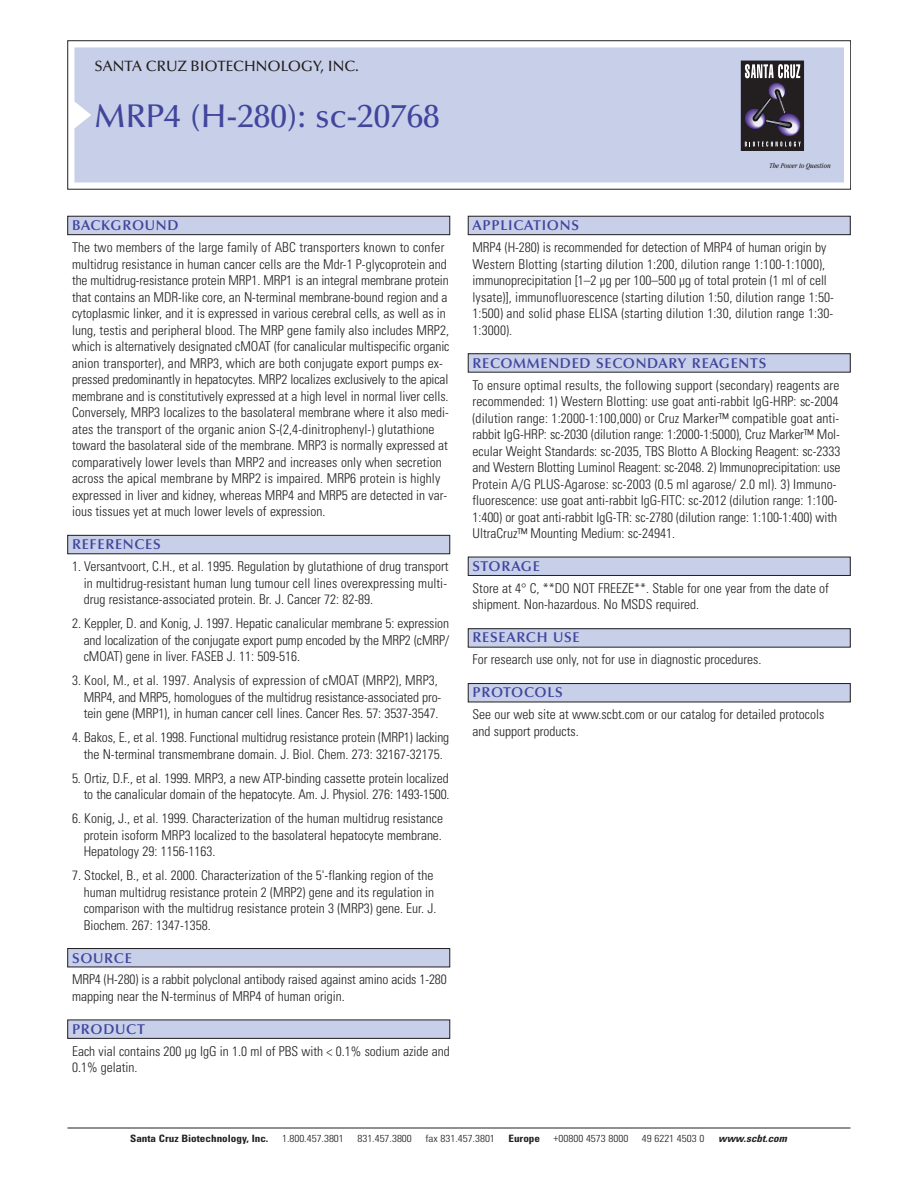
<style>
.page{position:relative;width:918px;height:1188px;background:#fff}
.page>*{position:absolute;margin:0;border:0;box-sizing:border-box;transform-origin:0 0}
.t1{font:500 33px "Optima";color:#41459c}
.t2{font:500 15px "Optima";color:#231f20}
.t3{font:600 14.25px "Optima";letter-spacing:.05em;color:#41459c}
.t4{font:300 condensed 13.5px/16.5px "Univers";color:#231f20}
.t5{font:300 condensed 10.2px "Univers";color:#231f20;scale:1.1 1}
.t6{font:700 condensed 10.2px "Univers";color:#231f20;scale:1.1 1}
.t7{font:italic 700 condensed 10.2px "Univers";color:#231f20;scale:1.1 1}
.t8{font:italic condensed 7.5px "Garamond";color:#231f20}
</style>
<div class="page">
<div style="left:74px;top:47px;width:770px;height:135px;background:#c7cfe9"></div>
<div style="left:741px;top:61px;width:62px;height:89px;background:#231f20"></div>
<div style="left:741px;top:61px;width:63px;height:90px;border:1px solid #231f20"></div>
<svg style="left:741px;top:64px;width:64px;height:83px"></svg>
<hr style="left:68px;top:1128px;width:782px;height:1px;background:#231f20">
<div style="left:68px;top:216px;width:382px;height:19px;background:#c7cfe9"></div>
<div style="left:68px;top:216px;width:382px;height:19px;border:1px solid #231f20"></div>
<div style="left:68px;top:535px;width:382px;height:19px;background:#c7cfe9"></div>
<div style="left:68px;top:535px;width:382px;height:19px;border:1px solid #231f20"></div>
<div style="left:68px;top:949px;width:382px;height:18px;background:#c7cfe9"></div>
<div style="left:68px;top:948px;width:382px;height:19px;border:1px solid #231f20"></div>
<div style="left:68px;top:1020px;width:382px;height:18px;background:#c7cfe9"></div>
<div style="left:68px;top:1020px;width:382px;height:19px;border:1px solid #231f20"></div>
<div style="left:468px;top:684px;width:382px;height:18px;background:#c7cfe9"></div>
<div style="left:468px;top:683px;width:382px;height:19px;border:1px solid #231f20"></div>
<div style="left:468px;top:629px;width:382px;height:18px;background:#c7cfe9"></div>
<div style="left:468px;top:628px;width:382px;height:19px;border:1px solid #231f20"></div>
<div style="left:468px;top:557px;width:382px;height:18px;background:#c7cfe9"></div>
<div style="left:468px;top:557px;width:382px;height:19px;border:1px solid #231f20"></div>
<div style="left:468px;top:354px;width:382px;height:18px;background:#c7cfe9"></div>
<div style="left:468px;top:216px;width:382px;height:19px;background:#c7cfe9"></div>
<div style="left:468px;top:216px;width:382px;height:19px;border:1px solid #231f20"></div>
<p class="t2" style="left:94px;top:60px;width:266px">SANTA CRUZ BIOTECHNOLOGY, INC.</p>
<h1 class="t1" style="left:94px;top:103px;width:347px">MRP4 (H-280): sc-20768</h1>
<p class="t3" style="left:72px;top:220px;width:108px">BACKGROUND</p>
<p class="t4" style="left:72px;top:241px;width:379px">The two members of the large family of ABC transporters known to confer multidrug resistance in human cancer cells are the Mdr-1 P-glycoprotein and the multidrug-resistance protein MRP1. MRP1 is an integral membrane protein that contains an MDR-like core, an N-terminal membrane-bound region and a cytoplasmic linker, and it is expressed in various cerebral cells, as well as in lung, testis and peripheral blood. The MRP gene family also includes MRP2, which is alternatively designated cMOAT (for canalicular multispecific organic anion transporter), and MRP3, which are both conjugate export pumps ex&shy;pressed predominantly in hepatocytes. MRP2 localizes exclusively to the apical membrane and is constitutively expressed at a high level in normal liver cells.<br>Conversely, MRP3 localizes to the basolateral membrane where it also medi&shy;ates the transport of the organic anion S-(2,4-dinitrophenyl-) glutathione toward the basolateral side of the membrane. MRP3 is normally expressed at comparatively lower levels than MRP2 and increases only when secretion across the apical membrane by MRP2 is impaired. MRP6 protein is highly expressed in liver and kidney, whereas MRP4 and MRP5 are detected in var&shy;ious tissues yet at much lower levels of expression.</p>
<p class="t3" style="left:72px;top:538px;width:90px">REFERENCES</p>
<p class="t4" style="left:84px;top:559px;width:366px;text-align:justify;text-indent:-12px">1. Versantvoort, C.H., et al. 1995. Regulation by glutathione of drug transport in multidrug-resistant human lung tumour cell lines overexpressing multi&shy;drug resistance-associated protein. Br. J. Cancer 72: 82-89.</p>
<p class="t4" style="left:84px;top:616px;width:367px;text-align:justify;text-indent:-12px">2. Keppler, D. and Konig, J. 1997. Hepatic canalicular membrane 5: expression and localization of the conjugate export pump encoded by the MRP2 (cMRP/ cMOAT) gene in liver. FASEB J. 11: 509-516.</p>
<p class="t4" style="left:84px;top:673px;width:359px;text-indent:-12px">3. Kool, M., et al. 1997. Analysis of expression of cMOAT (MRP2), MRP3,<br>MRP4, and MRP5, homologues of the multidrug resistance-associated pro&shy;tein gene (MRP1), in human cancer cell lines. Cancer Res. 57: 3537-3547.</p>
<p class="t4" style="left:72px;top:730px;width:379px;text-align:center">4. Bakos, E., et al. 1998. Functional multidrug resistance protein (MRP1) lacking the N-terminal transmembrane domain. J. Biol. Chem. 273: 32167-32175.</p>
<p class="t4" style="left:72px;top:771px;width:379px;text-align:right">5. Ortiz, D.F., et al. 1999. MRP3, a new ATP-binding cassette protein localized to the canalicular domain of the hepatocyte. Am. J. Physiol. 276: 1493-1500.</p>
<p class="t4" style="left:84px;top:811px;width:361px;text-align:justify;text-indent:-12px">6. Konig, J., et al. 1999. Characterization of the human multidrug resistance protein isoform MRP3 localized to the basolateral hepatocyte membrane.<br>Hepatology 29: 1156-1163.</p>
<p class="t4" style="left:84px;top:868px;width:354px;text-indent:-12px">7. Stockel, B., et al. 2000. Characterization of the 5'-flanking region of the human multidrug resistance protein 2 (MRP2) gene and its regulation in comparison with the multidrug resistance protein 3 (MRP3) gene. Eur. J.<br>Biochem. 267: 1347-1358.</p>
<p class="t3" style="left:72px;top:952px;width:61px">SOURCE</p>
<p class="t4" style="left:72px;top:973px;width:376px">MRP4 (H-280) is a rabbit polyclonal antibody raised against amino acids 1-280 mapping near the N-terminus of MRP4 of human origin.</p>
<p class="t3" style="left:72px;top:1023px;width:74px">PRODUCT</p>
<p class="t4" style="left:72px;top:1044px;width:379px">Each vial contains 200 µg IgG in 1.0 ml of PBS with &lt; 0.1% sodium azide and<br>0.1% gelatin.</p>
<p class="t8" style="left:769px;top:163px;width:63px">The Power to Question</p>
<p class="t3" style="left:473px;top:220px;width:108px">APPLICATIONS</p>
<p class="t4" style="left:473px;top:241px;width:363px">MRP4 (H-280) is recommended for detection of MRP4 of human origin by Western Blotting (starting dilution 1:200, dilution range 1:100-1:1000), immunoprecipitation [1–2 µg per 100–500 µg of total protein (1 ml of cell lysate)], immunofluorescence (starting dilution 1:50, dilution range 1:50- 1:500) and solid phase ELISA (starting dilution 1:30, dilution range 1:30- 1:3000).</p>
<p class="t3" style="left:473px;top:357px;width:295px">RECOMMENDED SECONDARY REAGENTS</p>
<p class="t4" style="left:473px;top:378px;width:370px">To ensure optimal results, the following support (secondary) reagents are recommended: 1) Western Blotting: use goat anti-rabbit IgG-HRP: sc-2004 (dilution range: 1:2000-1:100,000) or Cruz Marker™ compatible goat anti&shy;rabbit IgG-HRP: sc-2030 (dilution range: 1:2000-1:5000), Cruz Marker™ Mol&shy;ecular Weight Standards: sc-2035, TBS Blotto A Blocking Reagent: sc-2333 and Western Blotting Luminol Reagent: sc-2048. 2) Immunoprecipitation: use Protein A/G PLUS-Agarose: sc-2003 (0.5 ml agarose/ 2.0 ml). 3) Immuno&shy;fluorescence: use goat anti-rabbit IgG-FITC: sc-2012 (dilution range: 1:100- 1:400) or goat anti-rabbit IgG-TR: sc-2780 (dilution range: 1:100-1:400) with UltraCruz™ Mounting Medium: sc-24941.</p>
<p class="t3" style="left:473px;top:560px;width:69px">STORAGE</p>
<p class="t4" style="left:473px;top:581px;width:358px">Store at 4° C, **DO NOT FREEZE**. Stable for one year from the date of shipment. Non-hazardous. No MSDS required.</p>
<p class="t3" style="left:473px;top:632px;width:109px">RESEARCH USE</p>
<p class="t4" style="left:473px;top:653px;width:290px">For research use only, not for use in diagnostic procedures.</p>
<p class="t3" style="left:473px;top:687px;width:92px">PROTOCOLS</p>
<p class="t4" style="left:473px;top:708px;width:353px">See our web site at www.scbt.com or our catalog for detailed protocols and support products.</p>
<p class="t6" style="left:130px;top:1135px;width:127px">Santa Cruz Biotechnology, Inc.</p>
<p class="t5" style="left:282px;top:1135px;width:58px">1.800.457.3801</p>
<p class="t5" style="left:357px;top:1135px;width:51px">831.457.3800</p>
<p class="t5" style="left:425px;top:1135px;width:65px">fax 831.457.3801</p>
<p class="t6" style="left:508px;top:1135px;width:30px">Europe</p>
<p class="t5" style="left:554px;top:1135px;width:69px">+00800 4573 8000</p>
<p class="t5" style="left:642px;top:1135px;width:58px">49 6221 4503 0</p>
<p class="t7" style="left:718px;top:1135px;width:66px">www.scbt.com</p>
</div>
